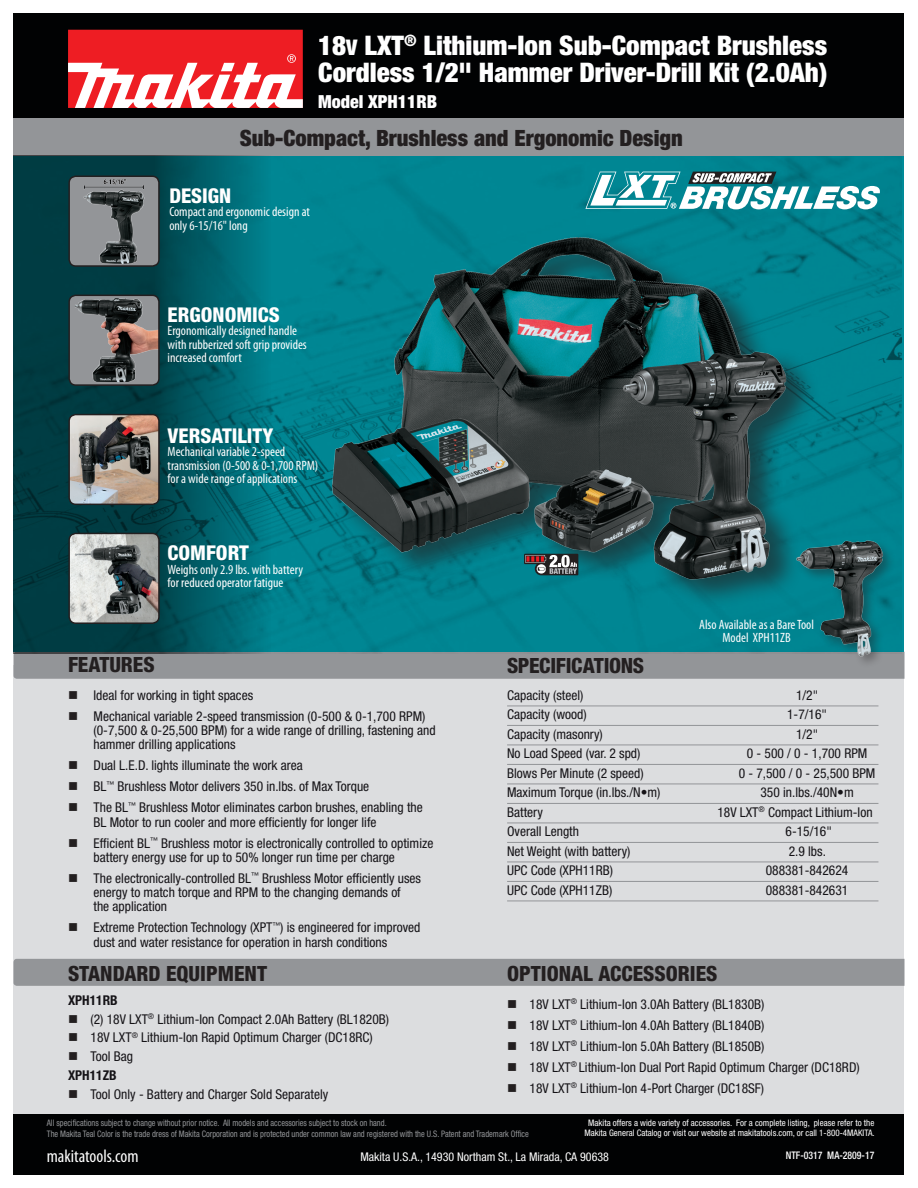
<style>
.page{position:relative;width:918px;height:1188px;background:#fff}
.page>*{position:absolute;margin:0;border:0;box-sizing:border-box;transform-origin:0 0}
.t1{font:900 condensed 27px/27px "Helvetica Neue";color:#fff}
.t2{font:900 condensed 22.5px "Helvetica Neue";color:#231f20}
.t3{font:800 condensed 21px "Helvetica Neue";color:#231f20}
.t4{font:800 condensed 21px "Helvetica Neue";letter-spacing:-.02em;color:#231f20}
.t5{font:800 condensed 20.4px "Helvetica Neue";color:#fff}
.t6{font:condensed 18px "Myriad Pro";color:#fff}
.t7{font:900 condensed 18px "Helvetica Neue";color:#fff}
.Features{font:condensed 13.5px/14.2px "Helvetica Neue";color:#151317}
.t8{font:condensed 13.5px/13.5px "Myriad Pro";color:#fff}
.t9{font:700 condensed 13.5px "Helvetica Neue";color:#151317}
.t10{font:condensed 12px "Helvetica Neue";color:#fff}
.t11{font:500 condensed 10.5px "Helvetica Neue";color:#fff;scale:.93 1}
.t12{font:condensed 9px/10.8px "Helvetica Neue";color:#939598;scale:.93 1}
.t13{font:condensed 9px/10.5px "Helvetica Neue";color:#fff;text-align:center}
.s1{font-size:21.6px}
.s2{color:#231f20}
</style>
<div class="page">
<div style="left:14px;top:665px;width:890px;height:454px;background:#dcdddf"></div>
<div style="left:14px;top:652px;width:890px;height:27px;background:#939598"></div>
<div style="left:14px;top:1114px;width:890px;height:61px;background:#010203"></div>
<div style="left:14px;top:14px;width:890px;height:112px;background:#010203"></div>
<img style="left:272px;top:156px;width:630px;height:497px">
<div style="left:14px;top:119px;width:890px;height:37px;background:#939598"></div>
<div style="left:68px;top:30px;width:235px;height:78px;background:#ee1d23"></div>
<svg style="left:68px;top:54px;width:235px;height:54px"></svg>
<div style="left:14px;top:959px;width:890px;height:27px;background:#939598"></div>
<svg style="left:14px;top:156px;width:258px;height:497px;background:#00515a"></svg>
<hr style="left:507px;top:706px;width:371px;height:1px;background:#939598">
<hr style="left:507px;top:725px;width:371px;height:1px;background:#939598">
<hr style="left:507px;top:745px;width:371px;height:1px;background:#939598">
<hr style="left:507px;top:764px;width:371px;height:1px;background:#939598">
<hr style="left:507px;top:784px;width:371px;height:1px;background:#939598">
<hr style="left:507px;top:803px;width:371px;height:1px;background:#939598">
<hr style="left:507px;top:823px;width:371px;height:1px;background:#939598">
<hr style="left:507px;top:842px;width:371px;height:1px;background:#939598">
<hr style="left:507px;top:862px;width:371px;height:1px;background:#939598">
<hr style="left:507px;top:881px;width:371px;height:1px;background:#939598">
<hr style="left:507px;top:901px;width:371px;height:1px;background:#939598">
<img style="left:71px;top:179px;width:85px;height:85px">
<div style="left:68px;top:176px;width:92px;height:91px;border:2px solid #231f20;border-radius:7px"></div>
<div style="left:69px;top:295px;width:90px;height:90px;background:#939598;border-radius:7px"></div>
<img style="left:75px;top:298px;width:82px;height:84px">
<div style="left:68px;top:295px;width:92px;height:91px;border:2px solid #231f20;border-radius:7px"></div>
<img style="left:69px;top:415px;width:90px;height:89px">
<div style="left:68px;top:414px;width:92px;height:91px;border:2px solid #231f20;border-radius:7px"></div>
<img style="left:69px;top:533px;width:90px;height:90px">
<div style="left:68px;top:533px;width:92px;height:91px;border:2px solid #231f20;border-radius:7px"></div>
<div style="left:794px;top:538px;width:102px;height:131px;background:#231f20;opacity:.42"></div>
<img style="left:793px;top:535px;width:93px;height:125px">
<div style="left:331px;top:232px;width:489px;height:378px;background:#231f20;opacity:.62"></div>
<img style="left:332px;top:237px;width:473px;height:344px">
<svg style="left:585px;top:172px;width:296px;height:37px"></svg>
<svg style="left:524px;top:554px;width:54px;height:21px"></svg>
<p class="t1" style="left:318px;top:32px;width:511px">18<span class="s1">V</span> LXT<sup>®</sup> Lithium-Ion Sub-Compact Brushless<br>Cordless 1/2" Hammer Driver-Drill Kit (2.0Ah)</p>
<p class="t7" style="left:318px;top:90px;width:121px">Model XPH11RB</p>
<p class="t2" style="left:240px;top:125px;width:445px">Sub-Compact, Brushless and Ergonomic Design</p>
<p class="t5" style="left:169px;top:183px;width:63px">DESIGN</p>
<p class="t8" style="left:169px;top:205px;width:142px">Compact and ergonomic design at only 6-15/16" long</p>
<p class="t5" style="left:168px;top:302px;width:114px">ERGONOMICS</p>
<p class="t8" style="left:168px;top:324px;width:141px">Ergonomically designed handle with rubberized soft grip provides increased comfort</p>
<p class="t5" style="left:168px;top:423px;width:107px">VERSATILITY</p>
<p class="t8" style="left:168px;top:445px;width:152px">Mechanical variable 2-speed transmission (0-500 &amp; 0-1,700 RPM) for a wide range of applications</p>
<p class="t5" style="left:168px;top:540px;width:83px">COMFORT</p>
<p class="t8" style="left:168px;top:562px;width:137px">Weighs only 2.9 lbs. with battery for reduced operator fatigue</p>
<p class="t3" style="left:68px;top:652px;width:88px">FEATURES</p>
<p class="Features" style="left:68px;top:688px;width:187px"><span class="s2">■</span> Ideal for working in tight spaces</p>
<p class="Features" style="left:94px;top:709px;width:344px;text-indent:-26px"><span class="s2">■</span> Mechanical variable 2-speed transmission (0-500 &amp; 0-1,700 RPM) (0-7,500 &amp; 0-25,500 BPM) for a wide range of drilling, fastening and hammer drilling applications</p>
<p class="Features" style="left:68px;top:758px;width:236px"><span class="s2">■</span> Dual L.E.D. lights illuminate the work area</p>
<p class="Features" style="left:68px;top:779px;width:303px"><span class="s2">■</span> BL<sup>™</sup> Brushless Motor delivers 350 in.lbs. of Max Torque</p>
<p class="Features" style="left:94px;top:800px;width:331px;text-indent:-26px"><span class="s2">■</span> The BL<sup>™</sup> Brushless Motor eliminates carbon brushes, enabling the<br>BL Motor to run cooler and more efficiently for longer life</p>
<p class="Features" style="left:94px;top:836px;width:341px;text-indent:-26px"><span class="s2">■</span> Efficient BL<sup>™</sup> Brushless motor is electronically controlled to optimize battery energy use for up to 50% longer run time per charge</p>
<p class="Features" style="left:94px;top:871px;width:329px;text-indent:-26px"><span class="s2">■</span> The electronically-controlled BL<sup>™</sup> Brushless Motor efficiently uses energy to match torque and RPM to the changing demands of<br>the application</p>
<p class="Features" style="left:68px;top:920px;width:354px;text-align:center"><span class="s2">■</span> Extreme Protection Technology (XPT<sup>™</sup>) is engineered for improved dust and water resistance for operation in harsh conditions</p>
<p class="t3" style="left:68px;top:960px;width:201px">STANDARD EQUIPMENT</p>
<p class="t9" style="left:68px;top:992px;width:51px">XPH11RB</p>
<p class="Features" style="left:68px;top:1012px;width:323px"><span class="s2">■</span> (2) 18V LXT<sup>®</sup> Lithium-Ion Compact 2.0Ah Battery (BL1820B)</p>
<p class="Features" style="left:68px;top:1030px;width:306px"><span class="s2">■</span> 18V LXT<sup>®</sup> Lithium-Ion Rapid Optimum Charger (DC18RC)</p>
<p class="Features" style="left:68px;top:1049px;width:67px"><span class="s2">■</span> Tool Bag</p>
<p class="t9" style="left:68px;top:1067px;width:50px">XPH11ZB</p>
<p class="Features" style="left:68px;top:1087px;width:262px"><span class="s2">■</span> Tool Only - Battery and Charger Sold Separately</p>
<p class="t8" style="left:699px;top:617px;width:116px">Also Available as a Bare Tool</p>
<p class="t8" style="left:723px;top:631px;width:70px">Model XPH11ZB</p>
<p class="t4" style="left:507px;top:652px;width:139px">SPECIFICATIONS</p>
<p class="Features" style="left:507px;top:688px;width:78px">Capacity (steel)</p>
<p class="Features" style="left:796px;top:688px;width:24px">1/2"</p>
<p class="Features" style="left:507px;top:707px;width:81px">Capacity (wood)</p>
<p class="Features" style="left:787px;top:707px;width:41px">1-7/16"</p>
<p class="Features" style="left:507px;top:727px;width:97px">Capacity (masonry)</p>
<p class="Features" style="left:796px;top:727px;width:24px">1/2"</p>
<p class="Features" style="left:507px;top:746px;width:135px">No Load Speed (var. 2 spd)</p>
<p class="Features" style="left:747px;top:746px;width:122px">0 - 500 / 0 - 1,700 RPM</p>
<p class="Features" style="left:507px;top:766px;width:138px">Blows Per Minute (2 speed)</p>
<p class="Features" style="left:739px;top:766px;width:138px">0 - 7,500 / 0 - 25,500 BPM</p>
<p class="Features" style="left:507px;top:785px;width:155px">Maximum Torque (in.lbs./N•m)</p>
<p class="Features" style="left:760px;top:785px;width:95px">350 in.lbs./40N•m</p>
<p class="Features" style="left:507px;top:805px;width:37px">Battery</p>
<p class="Features" style="left:717px;top:805px;width:157px">18V LXT<sup>®</sup> Compact Lithium-Ion</p>
<p class="Features" style="left:507px;top:824px;width:73px">Overall Length</p>
<p class="Features" style="left:786px;top:824px;width:48px">6-15/16"</p>
<p class="Features" style="left:507px;top:844px;width:125px">Net Weight (with battery)</p>
<p class="Features" style="left:789px;top:844px;width:39px">2.9 lbs.</p>
<p class="Features" style="left:507px;top:863px;width:107px">UPC Code (XPH11RB)</p>
<p class="Features" style="left:766px;top:863px;width:84px">088381-842624</p>
<p class="Features" style="left:507px;top:883px;width:107px">UPC Code (XPH11ZB)</p>
<p class="Features" style="left:766px;top:883px;width:84px">088381-842631</p>
<p class="t3" style="left:507px;top:961px;width:212px">OPTIONAL ACCESSORIES</p>
<p class="Features" style="left:507px;top:997px;width:259px"><span class="s2">■</span> 18V LXT<sup>®</sup> Lithium-Ion 3.0Ah Battery (BL1830B)</p>
<p class="Features" style="left:507px;top:1018px;width:259px"><span class="s2">■</span> 18V LXT<sup>®</sup> Lithium-Ion 4.0Ah Battery (BL1840B)</p>
<p class="Features" style="left:507px;top:1039px;width:259px"><span class="s2">■</span> 18V LXT<sup>®</sup> Lithium-Ion 5.0Ah Battery (BL1850B)</p>
<p class="Features" style="left:507px;top:1060px;width:354px"><span class="s2">■</span> 18V LXT<sup>®</sup> Lithium-Ion Dual Port Rapid Optimum Charger (DC18RD)</p>
<p class="Features" style="left:507px;top:1081px;width:259px"><span class="s2">■</span> 18V LXT<sup>®</sup> Lithium-Ion 4-Port Charger (DC18SF)</p>
<p class="t12" style="left:47px;top:1117px;width:520px">All specifications subject to change without prior notice. All models and accessories subject to stock on hand.<br>The Makita Teal Color is the trade dress of Makita Corporation and is protected under common law and registered with the U.S. Patent and Trademark Office</p>
<p class="t10" style="left:360px;top:1150px;width:250px">Makita U.S.A., 14930 Northam St., La Mirada, CA 90638</p>
<p class="t11" style="left:786px;top:1149px;width:97px">NTF-0317 MA-2809-17</p>
<p class="t13" style="left:584px;top:1117px;width:292px">Makita offers a wide variety of accessories. For a complete listing, please refer to the<br>Makita General Catalog or visit our website at makitatools.com, or call 1-800-4MAKITA.</p>
<p class="t6" style="left:47px;top:1145px;width:93px">makitatools.com</p>
</div>
